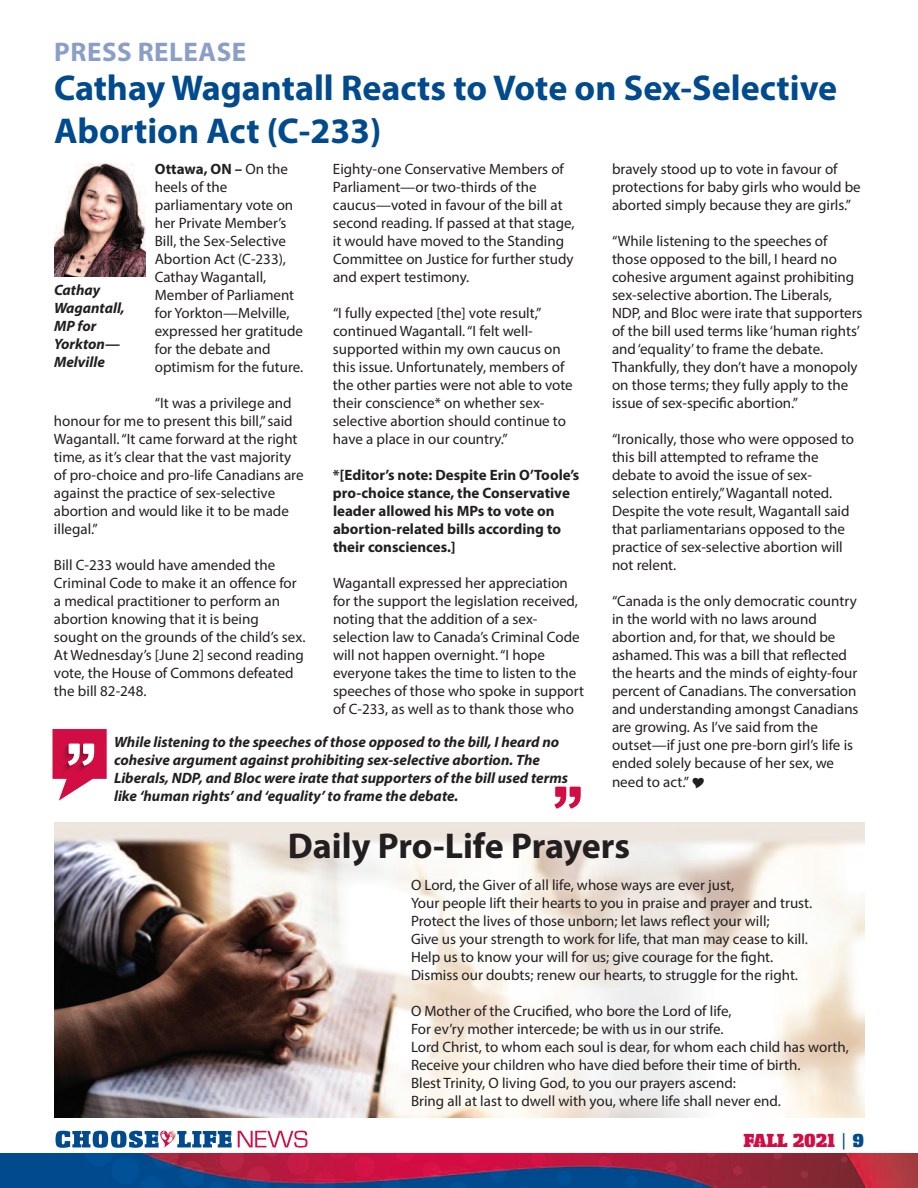
<style>
.page{position:relative;width:918px;height:1188px;background:#fff}
.page>*{position:absolute;margin:0;border:0;box-sizing:border-box;transform-origin:0 0}
.t1{font:700 36px/43.2px "Myriad Pro";color:#004a8d}
.t2{font:700 36px "Myriad Pro";color:#231f20}
.t3{font:700 27px "Myriad Pro";letter-spacing:.02em;color:#8b9ec7}
.t4{font:18px "Kaman Display S Si";color:#d20d44}
.t5{font:15px/18px "Myriad Pro";color:#231f20}
.t6{font:italic 700 15px/18px "Myriad Pro";color:#231f20}
.t7{font:700 15px/18px "Myriad Pro";color:#231f20}
.s1{font-weight:700}
.s2{font-family:"Lucida Grande";color:#004a8d}
.s3{color:#004a8d}
</style>
<div class="page">
<svg style="left:56px;top:1131px;width:176px;height:17px"></svg>
<svg style="left:238px;top:1131px;width:69px;height:17px"></svg>
<img style="left:0;top:1154px;width:918px;height:34px">
<img style="left:54px;top:163px;width:92px;height:114px">
<svg style="left:555px;top:787px;width:26px;height:22px"></svg>
<svg style="left:52px;top:729px;width:55px;height:72px"></svg>
<img style="left:54px;top:823px;width:810px;height:294px">
<h2 class="t3" style="left:54px;top:42px;width:194px">PRESS RELEASE</h2>
<h1 class="t1" style="left:54px;top:69px;width:785px">Cathay Wagantall Reacts to Vote on Sex-Selective<br>Abortion Act (C-233)</h1>
<p class="t5" style="left:155px;top:161px;width:150px"><span class="s1">Ottawa, ON –</span> On the heels of the parliamentary vote on her Private Member’s<br>Bill, the sex-selective<br>Abortion Act (C-233),<br>Cathay Wagantall,<br>Member of Parliament for Yorkton—Melville, expressed her gratitude for the debate and optimism for the future.</p>
<p class="t5" style="left:54px;top:395px;width:251px;text-indent:101px">“It was a privilege and honour for me to present this bill,”said Wagantall.“It came forward at the right time, as it’s clear that the vast majority of pro-choice and pro-life Canadians are against the practice of sex-selective abortion and would like it to be made illegal.”</p>
<p class="t5" style="left:54px;top:557px;width:253px">Bill C-233 would have amended the Criminal Code to make it an offence for a medical practitioner to perform an abortion knowing that it is being sought on the grounds of the child’s sex.<br>At Wednesday’s [June 2] second reading vote, the House of Commons defeated the bill 82-248.</p>
<p class="t6" style="left:54px;top:283px;width:72px">Cathay<br>Wagantall,<br>MP for<br>Yorkton—<br>Melville</p>
<p class="t5" style="left:333px;top:161px;width:243px">Eighty-one Conservative Members of Parliament—or two-thirds of the caucus—voted in favour of the bill at second reading. If passed at that stage, it would have moved to the standing Committee on Justice for further study and expert testimony.</p>
<p class="t5" style="left:333px;top:305px;width:241px">“I fully expected [the] vote result,” continued Wagantall.“I felt well&shy;supported within my own caucus on this issue. Unfortunately, members of the other parties were not able to vote their conscience* on whether sex&shy;selective abortion should continue to have a place in our country.”</p>
<p class="t7" style="left:333px;top:467px;width:248px">*[Editor’s note: Despite Erin O’Toole’s pro-choice stance, the Conservative leader allowed his MPs to vote on abortion-related bills according to their consciences.]</p>
<p class="t5" style="left:333px;top:575px;width:253px">Wagantall expressed her appreciation for the support the legislation received, noting that the addition of a sex&shy;selection law to Canada’s Criminal Code will not happen overnight.“I hope everyone takes the time to listen to the speeches of those who spoke in support of C-233, as well as to thank those who</p>
<p class="t6" style="left:114px;top:734px;width:456px">While listening to the speeches of those opposed to the bill, I heard no cohesive argument against prohibiting sex-selective abortion. The Liberals, NDP, and Bloc were irate that supporters of the bill used terms like ‘human rights’ and ‘equality’ to frame the debate.</p>
<p class="t5" style="left:612px;top:161px;width:250px">bravely stood up to vote in favour of protections for baby girls who would be aborted simply because they are girls.”</p>
<p class="t5" style="left:612px;top:233px;width:252px">“While listening to the speeches of those opposed to the bill, I heard no cohesive argument against prohibiting sex-selective abortion. The Liberals, NDP, and Bloc were irate that supporters of the bill used terms like ‘human rights’ and‘equality’to frame the debate.<br>Thankfully, they don’t have a monopoly on those terms; they fully apply to the issue of sex-specific abortion.”</p>
<p class="t5" style="left:612px;top:431px;width:244px">“Ironically, those who were opposed to this bill attempted to reframe the debate to avoid the issue of sex&shy;selection entirely,”Wagantall noted.<br>Despite the vote result, Wagantall said that parliamentarians opposed to the practice of sex-selective abortion will not relent.</p>
<p class="t5" style="left:612px;top:593px;width:248px">“Canada is the only democratic country in the world with no laws around abortion and, for that, we should be ashamed. This was a bill that reflected the hearts and the minds of eighty-four percent of Canadians. The conversation and understanding amongst Canadians are growing. As I’ve said from the outset—if just one pre-born girl’s life is ended solely because of her sex, we need to act.”</p>
<h1 class="t2" style="left:288px;top:832px;width:344px">Daily Pro-Life Prayers</h1>
<p class="t5" style="left:411px;top:877px;width:403px">O Lord, the Giver of all life, whose ways are ever just,<br>Your people lift their hearts to you in praise and prayer and trust.<br>Protect the lives of those unborn; let laws reflect your will;<br>Give us your strength to work for life, that man may cease to kill.<br>Help us to know your will for us; give courage for the fight.<br>Dismiss our doubts; renew our hearts, to struggle for the right.</p>
<p class="t5" style="left:411px;top:1003px;width:440px">O Mother of the Crucified, who bore the Lord of life,<br>For ev’ry mother intercede; be with us in our strife.<br>Lord Christ, to whom each soul is dear, for whom each child has worth, Receive your children who have died before their time of birth.<br>Blest Trinity, O living God, to you our prayers ascend:<br>Bring all at last to dwell with you, where life shall never end.</p>
<p class="t4" style="left:744px;top:1134px;width:122px">FALL 2021 <span class="s2">|</span> <span class="s3">9</span></p>
</div>
